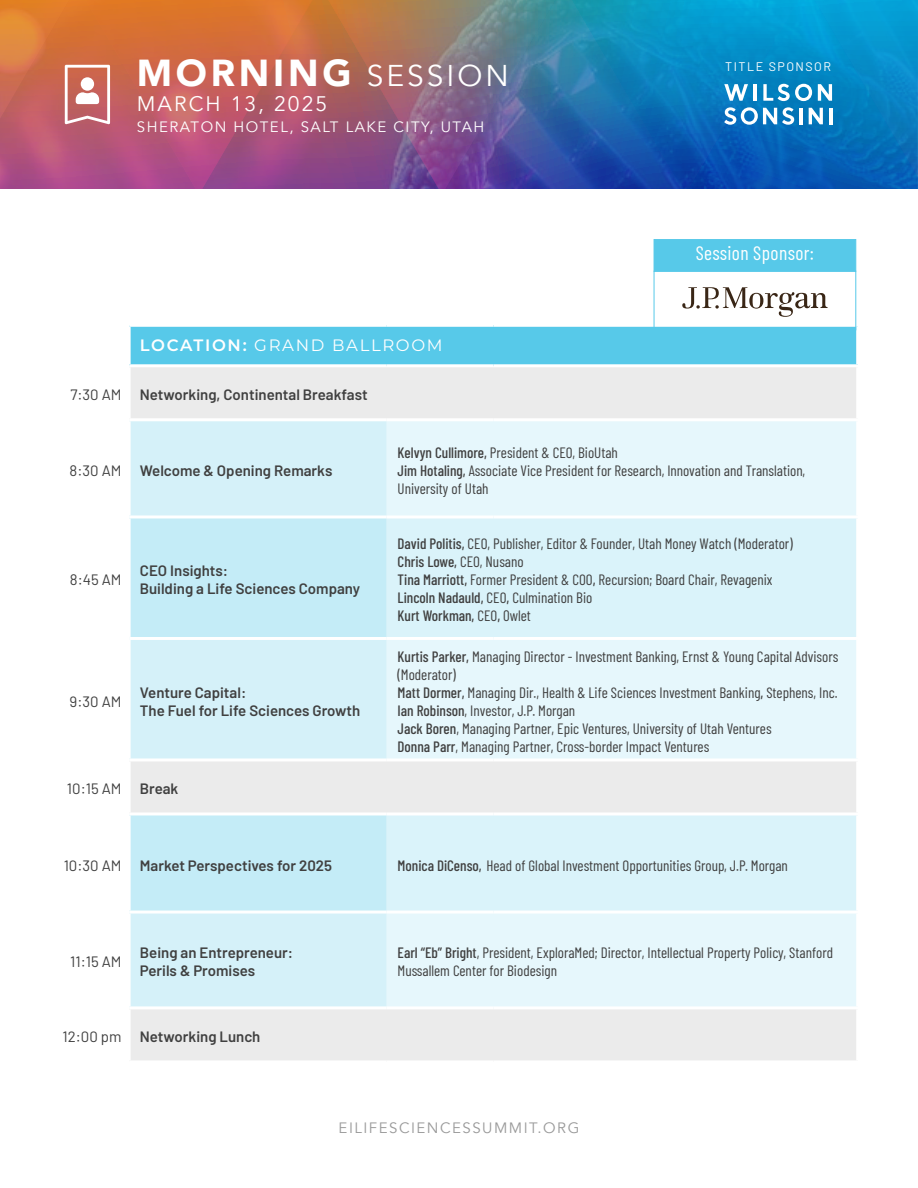
<style>
.page{position:relative;width:918px;height:1188px;background:#fff}
.page>*{position:absolute;margin:0;border:0;box-sizing:border-box;transform-origin:0 0}
.t1{font:900 37.5px "Avenir";letter-spacing:.1em;color:#fff}
.t2{font:21px "Avenir";letter-spacing:.1em;color:#fff}
.t3{font:19.5px "Barlow Condensed";letter-spacing:.02em;color:#fff}
.t4{font:16.5px "Montserrat";letter-spacing:.1em;color:#fff}
.t5{font:15px/18px "Barlow Condensed";color:#404040}
.t6{font:600 15px/18px "Barlow";color:#404040}
.t7{font:15px "Barlow";color:#404040}
.t8{font:15px "Avenir";letter-spacing:.1em;color:#fff}
.t9{font:15px "Avenir";letter-spacing:.1em;color:#999}
.t10{font:12.45px "Barlow";letter-spacing:.12em;color:#fff}
.s1{font-weight:400;font-size:30px}
.s2{font-weight:600}
.s3{font-weight:400}
.s4{font-weight:500}
</style>
<div class="page">
<div style="left:129px;top:325px;width:729px;height:41px;background:#57c9e9"></div>
<div style="left:131px;top:367px;width:725px;height:693px;background:#ebebeb"></div>
<div style="left:131px;top:421px;width:256px;height:585px;background:#d5f1f9"></div>
<div style="left:387px;top:421px;width:469px;height:585px;background:#e6f7fc"></div>
<svg style="left:131px;top:518px;width:256px;height:393px;background:#ceedf6"></svg>
<svg style="left:387px;top:518px;width:469px;height:393px;background:#e0f3f8"></svg>
<hr style="left:129px;top:418px;width:258px;height:3px;background:#fff">
<hr style="left:387px;top:418px;width:106px;height:3px;background:#fff">
<hr style="left:493px;top:418px;width:366px;height:3px;background:#fff">
<hr style="left:129px;top:515px;width:258px;height:3px;background:#fff">
<hr style="left:129px;top:812px;width:258px;height:3px;background:#fff">
<hr style="left:387px;top:515px;width:106px;height:3px;background:#fff">
<hr style="left:493px;top:515px;width:366px;height:3px;background:#fff">
<hr style="left:387px;top:812px;width:106px;height:3px;background:#fff">
<hr style="left:493px;top:812px;width:366px;height:3px;background:#fff">
<hr style="left:129px;top:758px;width:258px;height:3px;background:#fff">
<hr style="left:387px;top:758px;width:106px;height:3px;background:#fff">
<hr style="left:493px;top:758px;width:366px;height:3px;background:#fff">
<hr style="left:129px;top:1006px;width:258px;height:3px;background:#fff">
<hr style="left:387px;top:1006px;width:106px;height:3px;background:#fff">
<hr style="left:493px;top:1006px;width:366px;height:3px;background:#fff">
<hr style="left:129px;top:637px;width:258px;height:3px;background:#fff">
<hr style="left:129px;top:911px;width:258px;height:3px;background:#fff">
<hr style="left:387px;top:637px;width:106px;height:3px;background:#fff">
<hr style="left:493px;top:637px;width:366px;height:3px;background:#fff">
<hr style="left:387px;top:911px;width:106px;height:3px;background:#fff">
<hr style="left:493px;top:911px;width:366px;height:3px;background:#fff">
<hr style="left:128px;top:327px;width:3px;height:37px;background:#fff">
<hr style="left:129px;top:324px;width:258px;height:3px;background:#fff">
<hr style="left:387px;top:324px;width:106px;height:3px;background:#fff">
<hr style="left:493px;top:324px;width:366px;height:3px;background:#fff">
<hr style="left:129px;top:364px;width:258px;height:3px;background:#fff">
<hr style="left:387px;top:364px;width:106px;height:3px;background:#fff">
<hr style="left:493px;top:364px;width:366px;height:3px;background:#fff">
<hr style="left:856px;top:327px;width:3px;height:37px;background:#fff">
<img style="left:312px;top:0;width:260px;height:189px">
<svg style="left:0;top:0;width:312px;height:189px;background:#c4635f"></svg>
<div style="left:654px;top:271px;width:202px;height:59px;border:1px solid #57c9e9"></div>
<svg style="left:682px;top:287px;width:146px;height:30px"></svg>
<div style="left:654px;top:239px;width:202px;height:33px;background:#57c9e9"></div>
<svg style="left:572px;top:0;width:346px;height:189px;background:#0f7cbe"></svg>
<hr style="left:829px;top:108px;width:3px;height:16px;background:#fff">
<h1 class="t1" style="left:137px;top:40px;width:373px">MORNING <span class="s1">SESSION</span></h1>
<h2 class="t2" style="left:137px;top:91px;width:192px">MARCH 13, 2025</h2>
<p class="t8" style="left:137px;top:118px;width:349px">SHERATON HOTEL, SALT LAKE CITY, UTAH</p>
<p class="t4" style="left:140px;top:333px;width:304px"><span class="s2">LOCATION:</span> GRAND BALLROOM</p>
<p class="t6" style="left:70px;top:385px;width:299px"><span class="s3">7:30 AM</span> Networking, Continental Breakfast</p>
<p class="t10" style="left:725px;top:57px;width:107px">TITLE SPONSOR</p>
<h3 class="t3" style="left:696px;top:240px;width:120px">Session Sponsor:</h3>
<p class="t6" style="left:70px;top:460px;width:264px"><span class="s3">8:30 AM</span> Welcome &amp; Opening Remarks</p>
<p class="t7" style="left:70px;top:569px;width:53px">8:45 AM</p>
<p class="t6" style="left:140px;top:561px;width:222px">CEO Insights:<br>Building a Life Sciences Company</p>
<p class="t7" style="left:70px;top:690px;width:53px">9:30 AM</p>
<p class="t6" style="left:140px;top:682px;width:222px">Venture Capital:<br>The Fuel for Life Sciences Growth</p>
<p class="t7" style="left:67px;top:778px;width:113px">10:15 AM <span class="s2">Break</span></p>
<p class="t5" style="left:398px;top:442px;width:409px"><span class="s4">Kelvyn Cullimore,</span> President &amp; CEO, BioUtah<br><span class="s4">Jim Hotaling,</span> Associate Vice President for Research, Innovation and Translation,<br>University of Utah</p>
<p class="t5" style="left:398px;top:534px;width:397px"><span class="s4">David Politis,</span> CEO, Publisher, Editor &amp; Founder, Utah Money Watch (Moderator)<br><span class="s4">Chris Lowe,</span> CEO, Nusano<br><span class="s4">Tina Marriott,</span> Former President &amp; COO<span class="s4">,</span> Recursion; Board Chair, Revagenix <span class="s4">Lincoln Nadauld,</span> CEO<span class="s4">,</span> Culmination Bio<br><span class="s4">Kurt Workman,</span> CEO<span class="s4">,</span> 0wlet</p>
<p class="t5" style="left:398px;top:646px;width:442px"><span class="s4">Kurtis Parker,</span> Managing Director - Investment Banking, Ernst &amp; Young Capital Advisors (Moderator)<br><span class="s4">Matt Dormer,</span> Managing Dir., Health &amp; Life Sciences Investment Banking<span class="s4">,</span> Stephens, Inc.<br><span class="s4">Ian Robinson</span>, Investor, J.P. Morgan<br><span class="s4">Jack Boren</span>, Managing Partner, Epic Ventures, University of Utah Ventures<br><span class="s4">Donna Parr</span>, Managing Partner, Cross-border Impact Ventures</p>
<p class="t6" style="left:64px;top:855px;width:270px"><span class="s3">10:30 AM</span> Market Perspectives for 2025</p>
<p class="t5" style="left:398px;top:856px;width:392px"><span class="s4">Monica DiCenso,</span> Head of Global Investment Opportunities Group, J.P. Morgan</p>
<p class="t7" style="left:70px;top:951px;width:53px">11:15 AM</p>
<p class="t6" style="left:140px;top:943px;width:155px">Being an Entrepreneur:<br>Perils &amp; Promises</p>
<p class="t5" style="left:398px;top:943px;width:437px"><span class="s4">Earl “Eb” Bright</span>, President, ExploraMed; Director, Intellectual Property Policy, Stanford<br>Mussallem Center for Biodesign</p>
<p class="t6" style="left:63px;top:1027px;width:199px"><span class="s3">12:00 pm</span> Networking Lunch</p>
<p class="t9" style="left:339px;top:1118px;width:242px">EILIFESCIENCESSUMMIT.ORG</p>
</div>
